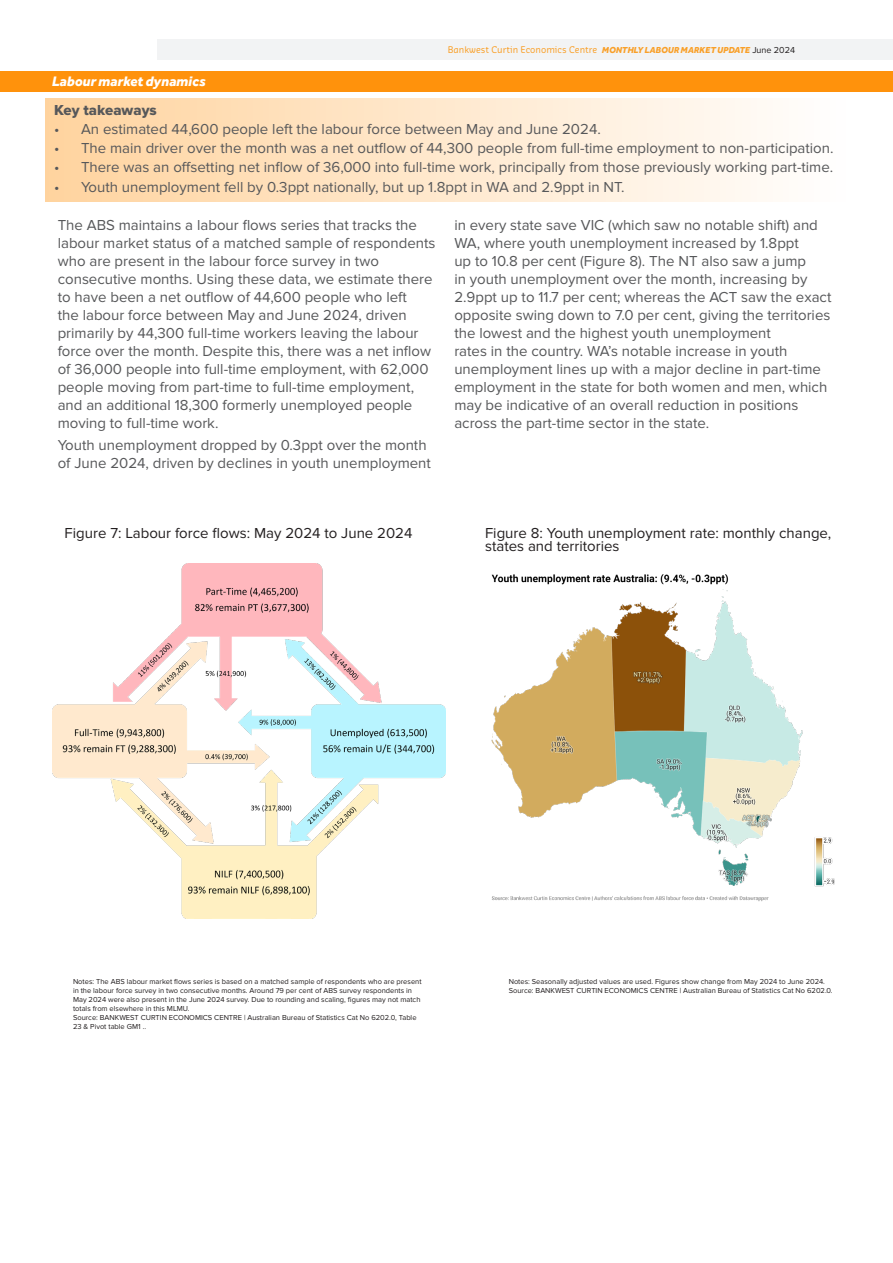
<style>
.page{position:relative;width:893px;height:1263px;background:#fff}
.page>*{position:absolute;margin:0;border:0;box-sizing:border-box;transform-origin:0 0}
.Body_Copy{font:15px/18px "Proxima Nova";color:#57585a}
.Table_and_chart_headings{font:15px/13.5px "Proxima Nova";color:#231f20}
.Body_Copy-2{font:15px "Proxima Nova Extrabld";color:#57585a}
.t1{font:italic 800 14.25px "Effra";color:#fff}
.t2{font:9px "Sansa Soft Pro";color:#f9a029}
.Table_Notes{font:7.5px/9px "Proxima Nova";color:#231f20}
.s1{font-family:"Effra";font-weight:800;font-style:italic}
.s2{font-family:"Proxima Nova";color:#231f20}
</style>
<div class="page">
<div style="left:157px;top:40px;width:736px;height:20px;background:#f2f3f4"></div>
<div style="left:45px;top:98px;width:803px;height:104px;background:linear-gradient(to right,#ffd39f,#fffefe)"></div>
<div style="left:0;top:71px;width:893px;height:20px;background:#ff920c"></div>
<img style="left:491px;top:574px;width:344px;height:328px">
<img style="left:53px;top:564px;width:393px;height:355px">
<p class="t2" style="left:448px;top:44px;width:349px">Bankwest Curtin Economics Centre <span class="s1">MONTHLY LABOUR MARKET UPDATE</span> <span class="s2">June 2024</span></p>
<p class="t1" style="left:52px;top:73px;width:155px">Labour market dynamics</p>
<p class="Body_Copy-2" style="left:54px;top:101px;width:104px">Key takeaways</p>
<p class="Body_Copy" style="left:54px;top:120px;width:548px">• An estimated 44,600 people left the labour force between May and June 2024.</p>
<p class="Body_Copy" style="left:54px;top:139px;width:781px">• The main driver over the month was a net outflow of 44,300 people from full-time employment to non-participation.</p>
<p class="Body_Copy" style="left:54px;top:159px;width:781px">• There was an offsetting net inflow of 36,000 into full-time work, principally from those previously working part-time.</p>
<p class="Body_Copy" style="left:54px;top:178px;width:572px">• Youth unemployment fell by 0.3ppt nationally, but up 1.8ppt in WA and 2.9ppt in NT.</p>
<p class="Body_Copy" style="left:58px;top:216px;width:379px">The ABS maintains a labour flows series that tracks the labour market status of a matched sample of respondents who are present in the labour force survey in two consecutive months. Using these data, we estimate there to have been a net outflow of 44,600 people who left<br>the labour force between May and June 2024, driven primarily by 44,300 full-time workers leaving the labour force over the month. Despite this, there was a net inflow of 36,000 people into full-time employment, with 62,000 people moving from part-time to full-time employment, and an additional 18,300 formerly unemployed people moving to full-time work.</p>
<p class="Body_Copy" style="left:58px;top:436px;width:375px">Youth unemployment dropped by 0.3ppt over the month of June 2024, driven by declines in youth unemployment</p>
<p class="Body_Copy" style="left:454px;top:216px;width:379px">in every state save VIC (which saw no notable shift) and WA, where youth unemployment increased by 1.8ppt<br>up to 10.8 per cent (Figure 8). The NT also saw a jump<br>in youth unemployment over the month, increasing by 2.9ppt up to 11.7 per cent; whereas the ACT saw the exact opposite swing down to 7.0 per cent, giving the territories the lowest and the highest youth unemployment<br>rates in the country. WA’s notable increase in youth unemployment lines up with a major decline in part-time employment in the state for both women and men, which may be indicative of an overall reduction in positions across the part-time sector in the state.</p>
<p class="Table_and_chart_headings" style="left:65px;top:526px;width:349px">Figure 7: Labour force flows: May 2024 to June 2024</p>
<p class="Table_and_chart_headings" style="left:485px;top:526px;width:348px">Figure 8: Youth unemployment rate: monthly change, states and territories</p>
<p class="Table_Notes" style="left:73px;top:977px;width:350px">Notes: The ABS labour market flows series is based on a matched sample of respondents who are present in the labour force survey in two consecutive months. Around 79 per cent of ABS survey respondents in May 2024 were also present in the June 2024 survey. Due to rounding and scaling, figures may not match totals from elsewhere in this MLMU.</p>
<p class="Table_Notes" style="left:73px;top:1013px;width:345px">Source: BANKWEST CURTIN ECONOMICS CENTRE | Australian Bureau of Statistics Cat No 6202.0, Table<br>23 &amp; Pivot table GM1 ..</p>
<p class="Table_Notes" style="left:509px;top:977px;width:318px">Notes: Seasonally adjusted values are used. Figures show change from May 2024 to June 2024.</p>
<p class="Table_Notes" style="left:509px;top:986px;width:325px">Source: BANKWEST CURTIN ECONOMICS CENTRE | Australian Bureau of Statistics Cat No 6202.0.</p>
</div>
